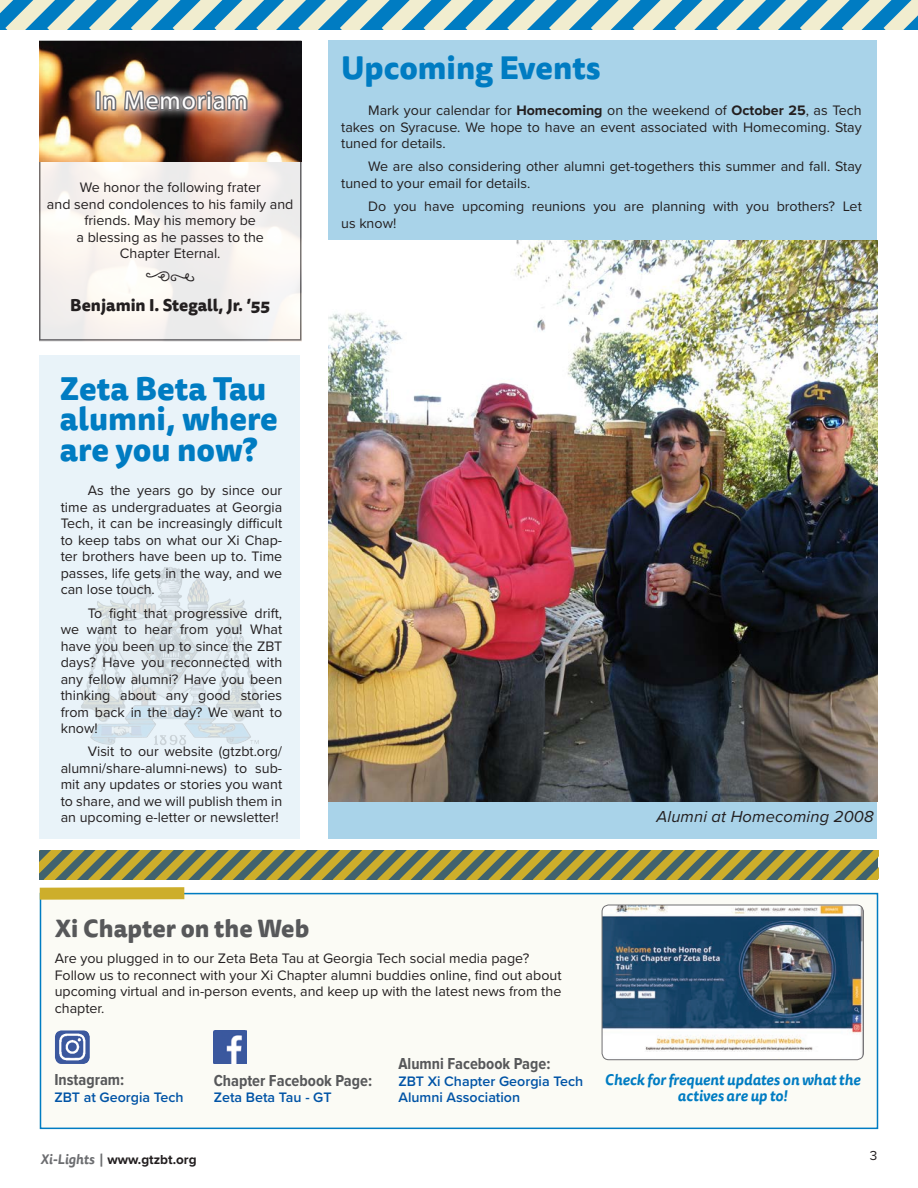
<style>
.page{position:relative;width:918px;height:1188px;background:#fff}
.page>*{position:absolute;margin:0;border:0;box-sizing:border-box;transform-origin:0 0}
._1_Heading_-_Primary{font:800 31.8px/30.5px "Tisa Sans Pro";color:#007cc2}
._1_Heading_-_Primary-2{font:800 31.5px "Tisa Sans Pro";color:#007cc2}
._1_Heading_-_Primary-3{font:25.5px "Myriad Pro";letter-spacing:.04em;color:#fff}
.t1{font:800 24px "Tisa Sans Pro";color:#57585a}
.t2{font:700 16.5px "Proxima Nova Cond";color:#57585a}
._1_Heading_-_Primary-4{font:800 16.5px "Tisa Sans Pro";color:#231f20}
.t3{font:italic 16.5px "Proxima Nova";letter-spacing:.01em;color:#231f20}
.t4{font:italic 700 15px/16.5px "Tisa Sans Pro";color:#007cc2;text-align:center}
.t5{font:14.25px/16.5px "Proxima Nova";color:#231f20;text-align:justify}
._7_List{font:600 14.25px/16.5px "Proxima Nova";color:#0154a6}
.t6{font:700 13.5px "Proxima Nova";color:#231f20}
.t7{font:13.5px "Proxima Nova";color:#231f20}
.s1{font-weight:700}
.s2{font-family:"Tisa Sans Pro";font-style:italic;color:#6c6d70}
</style>
<div class="page">
<div style="left:39px;top:355px;width:261px;height:484px;background:#e9f3f9"></div>
<img style="left:81px;top:567px;width:180px;height:178px">
<div style="left:328px;top:40px;width:550px;height:799px;background:#a9d3e9"></div>
<div style="left:40px;top:893px;width:838px;height:236px;background:#fbfbf5"></div>
<svg style="left:39px;top:850px;width:839px;height:56px"></svg>
<img style="left:602px;top:905px;width:261px;height:155px">
<div style="left:602px;top:905px;width:262px;height:155px;border:1px solid #6f6e71;border-radius:7px"></div>
<img style="left:214px;top:1031px;width:33px;height:32px">
<img style="left:55px;top:1030px;width:35px;height:34px">
<img style="left:39px;top:161px;width:262px;height:180px">
<img style="left:39px;top:41px;width:262px;height:120px">
<svg style="left:86px;top:81px;width:171px;height:39px"></svg>
<div style="left:96px;top:91px;width:5px;height:20px;border:3px solid #6f6e71"></div>
<img style="left:101px;top:68px;width:148px;height:128px">
<img style="left:329px;top:241px;width:549px;height:561px">
<svg style="left:0;top:0;width:918px;height:29px;background:#7db6c8"></svg>
<svg style="left:146px;top:272px;width:48px;height:10px"></svg>
<p class="_1_Heading_-_Primary-3" style="left:95px;top:85px;width:154px">In Memoriam</p>
<p class="t5" style="left:47px;top:179px;width:248px;text-align:center">We honor the following frater<br>and send condolences to his family and friends. May his memory be<br>a blessing as he passes to the<br>Chapter Eternal.</p>
<p class="_1_Heading_-_Primary-4" style="left:70px;top:292px;width:201px">Benjamin I. Stegall, Jr. ’55</p>
<p class="_1_Heading_-_Primary" style="left:60px;top:373px;width:219px">Zeta Beta Tau alumni, where are you now?</p>
<p class="t5" style="left:61px;top:482px;width:223px;text-indent:27px">As the years go by since our time as undergraduates at Georgia Tech, it can be increasingly difficult to keep tabs on what our Xi Chap&shy;ter brothers have been up to. Time passes, life gets in the way, and we can lose touch.</p>
<p class="t5" style="left:61px;top:604px;width:223px;text-indent:27px">To fight that progressive drift, we want to hear from you! What have you been up to since the ZBT days? Have you reconnected with any fellow alumni? Have you been thinking about any good stories from back in the day? We want to know!</p>
<p class="t5" style="left:61px;top:743px;width:223px;text-indent:27px">Visit to our website (gtzbt.org/ alumni/share-alumni-news) to sub&shy;mit any updates or stories you want to share, and we will publish them in an upcoming e-letter or newsletter!</p>
<p class="_1_Heading_-_Primary-2" style="left:341px;top:43px;width:261px">Upcoming Events</p>
<p class="t5" style="left:341px;top:102px;width:522px;text-indent:27px">Mark your calendar for <span class="s1">Homecoming</span> on the weekend of <span class="s1">October 25</span>, as Tech takes on Syracuse. We hope to have an event associated with Homecoming. Stay tuned for details.</p>
<p class="t5" style="left:341px;top:158px;width:522px;text-indent:27px">We are also considering other alumni get-togethers this summer and fall. Stay tuned to your email for details.</p>
<p class="t5" style="left:341px;top:198px;width:522px;text-indent:27px">Do you have upcoming reunions you are planning with you brothers? Let us know!</p>
<p class="t3" style="left:656px;top:804px;width:219px">Alumni at Homecoming 2008</p>
<p class="t1" style="left:55px;top:911px;width:256px">Xi Chapter on the Web</p>
<p class="t5" style="left:55px;top:950px;width:508px;text-align:left">Are you plugged in to our Zeta Beta Tau at Georgia Tech social media page?<br>Follow us to reconnect with your Xi Chapter alumni buddies online, find out about upcoming virtual and in-person events, and keep up with the latest news from the chapter.</p>
<p class="t2" style="left:54px;top:1071px;width:71px">Instagram:</p>
<p class="_7_List" style="left:54px;top:1089px;width:131px">ZBT at Georgia Tech</p>
<p class="t2" style="left:214px;top:1071px;width:160px">Chapter Facebook Page:</p>
<p class="_7_List" style="left:214px;top:1089px;width:119px">Zeta Beta Tau - GT</p>
<p class="t6" style="left:40px;top:1149px;width:158px"><span class="s2">Xi-Lights |</span> www.gtzbt.org</p>
<p class="t2" style="left:398px;top:1054px;width:154px">Alumni Facebook Page:</p>
<p class="_7_List" style="left:398px;top:1072px;width:186px">ZBT Xi Chapter Georgia Tech<br>Alumni Association</p>
<p class="t4" style="left:605px;top:1071px;width:257px">Check for frequent updates on what the actives are up to!</p>
<p class="t7" style="left:870px;top:1145px;width:9px">3</p>
</div>
